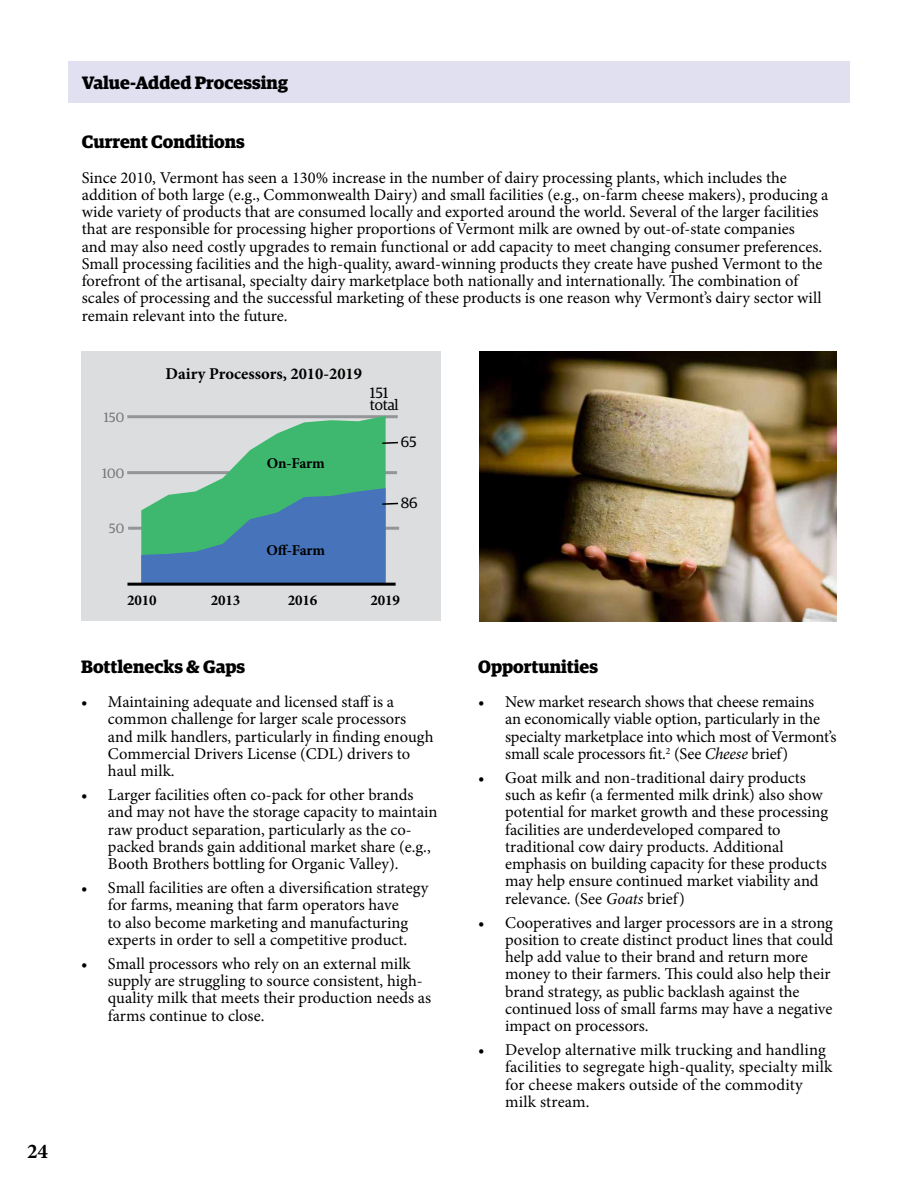
<style>
.page{position:relative;width:918px;height:1188px;background:#fff}
.page>*{position:absolute;margin:0;border:0;box-sizing:border-box;transform-origin:0 0}
.t1{font:700 21px "Minion Pro";color:#000}
.t2{font:700 18px "Guardian Egyp";color:#000}
.t3{font:16.5px/17.2px "Minion Pro";color:#000}
.t4{font:700 16.5px "Minion Pro";color:#000}
.t5{font:700 15px "Minion Pro";letter-spacing:-.01em;color:#000}
.t6{font:15px/12px "Guardian Egyp";letter-spacing:-.01em;color:#000}
.t7{font:13.5px "Guardian Egyp";color:#737577}
.s1{font-style:italic}
</style>
<div class="page">
<div style="left:68px;top:62px;width:782px;height:41px;background:#e0e0f1"></div>
<div style="left:81px;top:351px;width:359px;height:270px;background:#dcddde"></div>
<hr style="left:128px;top:527px;width:271px;height:3px;background:#939598">
<hr style="left:127px;top:471px;width:270px;height:3px;background:#939598">
<hr style="left:127px;top:415px;width:271px;height:3px;background:#939598">
<hr style="left:127px;top:583px;width:269px;height:3px;background:#000">
<svg style="left:141px;top:416px;width:259px;height:168px"></svg>
<img style="left:480px;top:351px;width:356px;height:270px">
<p class="t1" style="left:27px;top:1136px;width:22px">24</p>
<p class="t2" style="left:82px;top:69px;width:208px">Value-Added Processing</p>
<p class="t2" style="left:82px;top:128px;width:165px">Current Conditions</p>
<p class="t3" style="left:82px;top:169px;width:748px">Since 2010, Vermont has seen a 130% increase in the number of dairy processing plants, which includes the addition of both large (e.g., Commonwealth Dairy) and small facilities (e.g., on-farm cheese makers), producing a wide variety of products that are consumed locally and exported around the world. Several of the larger facilities that are responsible for processing higher proportions of Vermont milk are owned by out-of-state companies<br>and may also need costly upgrades to remain functional or add capacity to meet changing consumer preferences.<br>Small processing facilities and the high-quality, award-winning products they create have pushed Vermont to the forefront of the artisanal, specialty dairy marketplace both nationally and internationally. The combination of scales of processing and the successful marketing of these products is one reason why Vermont’s dairy sector will remain relevant into the future.</p>
<p class="t7" style="left:104px;top:408px;width:22px">150</p>
<p class="t7" style="left:102px;top:464px;width:24px">100</p>
<p class="t7" style="left:109px;top:519px;width:17px">50</p>
<p class="t4" style="left:166px;top:362px;width:198px">Dairy Processors, 2010-2019</p>
<p class="t6" style="left:370px;top:386px;width:30px">151 total</p>
<p class="t5" style="left:267px;top:453px;width:59px">On-Farm</p>
<p class="t6" style="left:401px;top:435px;width:17px">65</p>
<p class="t6" style="left:401px;top:496px;width:18px">86</p>
<p class="t5" style="left:266px;top:539px;width:60px">Off-Farm</p>
<p class="t5" style="left:127px;top:589px;width:31px">2010</p>
<p class="t5" style="left:211px;top:589px;width:31px">2013</p>
<p class="t5" style="left:288px;top:589px;width:31px">2016</p>
<p class="t5" style="left:370px;top:589px;width:31px">2019</p>
<p class="t2" style="left:81px;top:653px;width:166px">Bottlenecks &amp; Gaps</p>
<p class="t3" style="left:108px;top:693px;width:327px;text-indent:-27px">• Maintaining adequate and licensed staff is a common challenge for larger scale processors and milk handlers, particularly in finding enough Commercial Drivers License (CDL) drivers to haul milk.</p>
<p class="t3" style="left:108px;top:786px;width:331px;text-indent:-27px">• Larger facilities often co-pack for other brands and may not have the storage capacity to maintain raw product separation, particularly as the co&shy;packed brands gain additional market share (e.g., Booth Brothers bottling for Organic Valley).</p>
<p class="t3" style="left:81px;top:879px;width:349px;text-align:center">• Small facilities are often a diversification strategy for farms, meaning that farm operators have<br>to also become marketing and manufacturing experts in order to sell a competitive product.</p>
<p class="t3" style="left:108px;top:955px;width:325px;text-indent:-27px">• Small processors who rely on an external milk supply are struggling to source consistent, high&shy;quality milk that meets their production needs as farms continue to close.</p>
<p class="t2" style="left:478px;top:653px;width:121px">Opportunities</p>
<p class="t3" style="left:505px;top:693px;width:333px;text-indent:-27px">• New market research shows that cheese remains<br>an economically viable option, particularly in the specialty marketplace into which most of Vermont’s small scale processors fit.<sup>2</sup> (See <span class="s1">Cheese</span> brief)</p>
<p class="t3" style="left:505px;top:769px;width:324px;text-indent:-27px">• Goat milk and non-traditional dairy products such as kefir (a fermented milk drink) also show potential for market growth and these processing facilities are underdeveloped compared to traditional cow dairy products. Additional emphasis on building capacity for these products may help ensure continued market viability and relevance. (See <span class="s1">Goats</span> brief)</p>
<p class="t3" style="left:505px;top:914px;width:330px;text-indent:-27px">• Cooperatives and larger processors are in a strong position to create distinct product lines that could help add value to their brand and return more money to their farmers. This could also help their brand strategy, as public backlash against the continued loss of small farms may have a negative impact on processors.</p>
<p class="t3" style="left:505px;top:1041px;width:329px;text-indent:-27px">• Develop alternative milk trucking and handling facilities to segregate high-quality, specialty milk for cheese makers outside of the commodity milk stream.</p>
</div>
